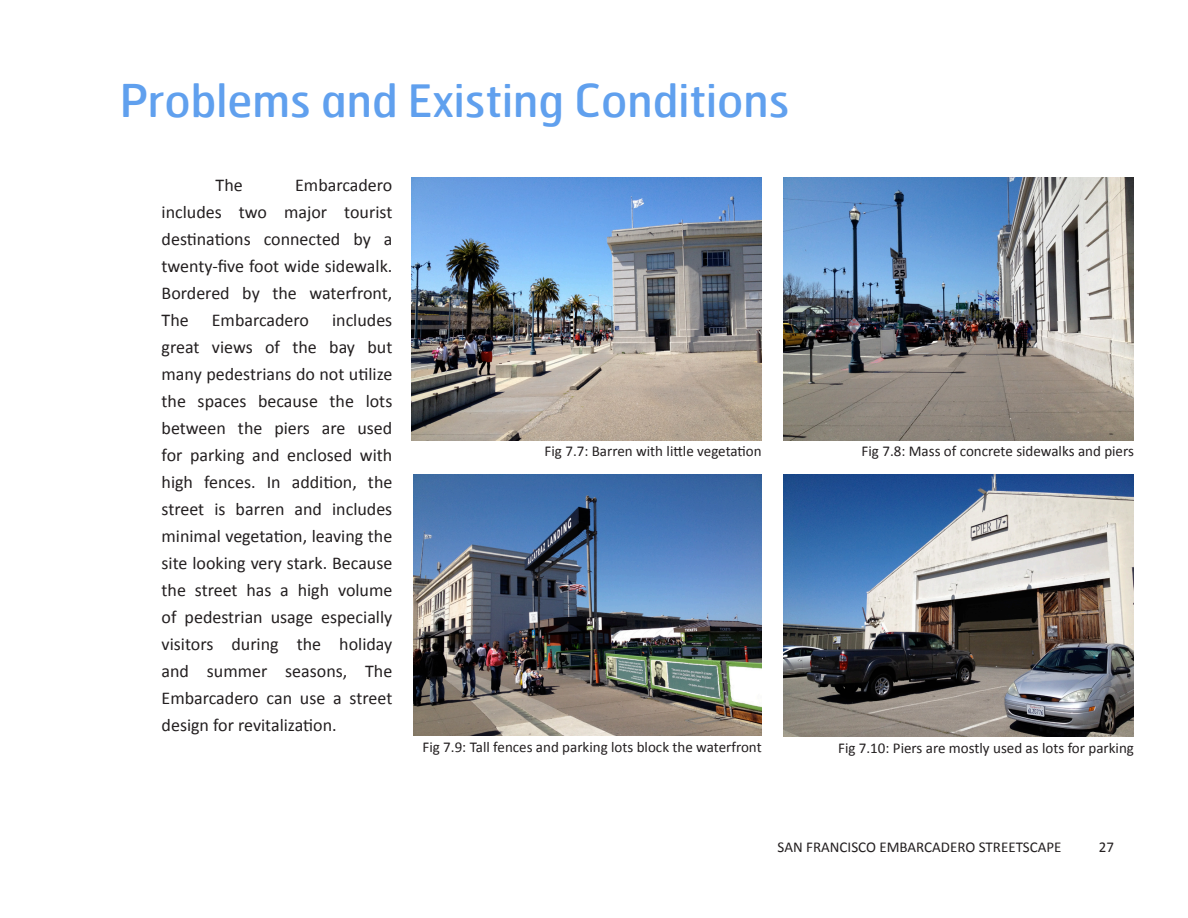
<style>
.page{position:relative;width:1188px;height:918px;background:#fff}
.page>*{position:absolute;margin:0;border:0;box-sizing:border-box;transform-origin:0 0}
.t1{font:45px "Hermes";color:#60a0ee}
.t2{font:18px/27px "Calibri";color:#231f20;text-align:justify}
.t3{font:15px "Calibri";color:#231f20}
</style>
<div class="page">
<img style="left:411px;top:177px;width:351px;height:263px">
<img style="left:784px;top:474px;width:350px;height:263px">
<img style="left:414px;top:475px;width:348px;height:261px">
<img style="left:784px;top:177px;width:350px;height:263px">
<p class="t1" style="left:120px;top:72px;width:671px">Problems and Existing Conditions</p>
<p class="t2" style="left:162px;top:170px;width:232px;text-indent:134px">Embarcadero includes two major tourist destinations connected by a twenty-five foot wide sidewalk.<br>Bordered by the waterfront, The</p>
<p class="t2" style="left:216px;top:170px;width:29px">The</p>
<p class="t2" style="left:162px;top:305px;width:232px;text-indent:171px">includes great views of the bay but many pedestrians do not utilize the spaces because the lots between the piers are used for parking and enclosed with high fences. In addition, the street is barren and includes minimal vegetation, leaving the site looking very stark. Because the street has a high volume of pedestrian usage especially visitors during the holiday and summer seasons, The Embarcadero can use a street design for revitalization.</p>
<p class="t2" style="left:212px;top:305px;width:99px">Embarcadero</p>
<p class="t3" style="left:545px;top:442px;width:219px">Fig 7.7: Barren with little vegetation</p>
<p class="t3" style="left:862px;top:442px;width:274px">Fig 7.8: Mass of concrete sidewalks and piers</p>
<p class="t3" style="left:423px;top:737px;width:341px">Fig 7.9: Tall fences and parking lots block the waterfront</p>
<p class="t3" style="left:838px;top:738px;width:297px">Fig 7.10: Piers are mostly used as lots for parking</p>
<p class="t3" style="left:778px;top:838px;width:285px">SAN FRANCISCO EMBARCADERO STREETSCAPE</p>
<p class="t3" style="left:1099px;top:838px;width:17px">27</p>
</div>
